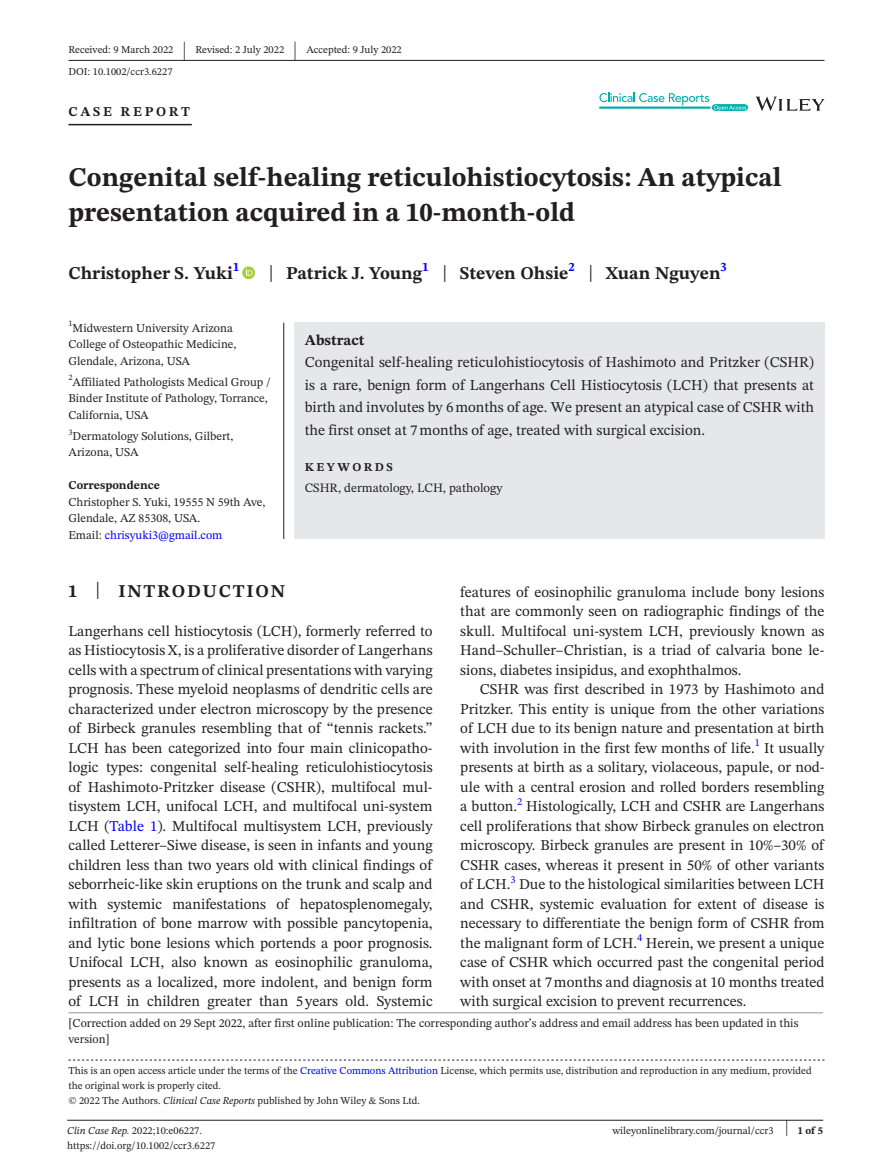
<style>
.page{position:relative;width:893px;height:1174px;background:#fff}
.page>*{position:absolute;margin:0;border:0;box-sizing:border-box;transform-origin:0 0}
.t1{font:700 27px/34.5px "STIX Two Text";color:#231f20}
.t2{font:25.65px "STIX Two Text";color:#231f20;scale:.49 1}
.t3{font:700 18px "STIX Two Text";color:#231f20}
.t4{font:700 18px "STIX Two Text";letter-spacing:.1em;color:#231f20}
.t5{font:15px/19.5px "STIX Two Text";color:#231f20;text-align:justify}
.t6{font:700 15px "STIX Two Text";color:#231f20}
.t7{font:700 13.5px "STIX Two Text";letter-spacing:.2em;color:#231f20}
.t8{font:12.75px "STIX Two Text";color:#231f20}
.t9{font:12px/16.5px "STIX Two Text";color:#231f20}
.t10{font:700 12px "STIX Two Text";color:#231f20}
.t11{font:700 12px "STIX Two Text";letter-spacing:.2em;color:#231f20}
.t12{font:10.5px/15px "STIX Two Text";color:#231f20}
.t13{font:700 10.5px "STIX Two Text";color:#231f20}
.t14{font:10.5px "STIX Two Text";color:#00f}
.t15{font:8.4px "STIX Two Text";color:#231f20}
.s1{font-weight:400;font-size:23.4px}
.s2{color:#00f}
.s3{font-weight:400;font-size:23.7px}
.s4{font-style:italic}
.s5{font-weight:400;font-size:22.2px}
</style>
<div class="page">
<hr style="left:67px;top:1119px;width:756px;height:1px;background:#231f20">
<svg style="left:756px;top:97px;width:68px;height:14px"></svg>
<svg style="left:599px;top:93px;width:149px;height:18px"></svg>
<hr style="left:68px;top:60px;width:756px;height:1px;background:#231f20">
<hr style="left:68px;top:124px;width:124px;height:1px;background:#231f20">
<svg style="left:242px;top:266px;width:13px;height:13px"></svg>
<svg style="left:246px;top:269px;width:7px;height:7px"></svg>
<svg style="left:68px;top:1059px;width:756px;height:1px"></svg>
<hr style="left:283px;top:323px;width:1px;height:216px;background:#231f20">
<div style="left:294px;top:323px;width:530px;height:179px;background:#e6e7e9"></div>
<div style="left:294px;top:501px;width:530px;height:38px;background:#e6e7e9"></div>
<hr style="left:68px;top:1012px;width:755px;height:1px;background:#939598">
<p class="t12" style="left:68px;top:43px;width:106px">Received: 9 March 2022</p>
<h2 class="t2" style="left:183px;top:41px;width:8px">|</h2>
<p class="t12" style="left:196px;top:43px;width:90px">Revised: 2 July 2022</p>
<h2 class="t2" style="left:294px;top:41px;width:8px">|</h2>
<p class="t12" style="left:306px;top:43px;width:97px">Accepted: 9 July 2022</p>
<p class="t12" style="left:68px;top:65px;width:106px">DOI: 10.1002/ccr3.6227</p>
<p class="t7" style="left:68px;top:106px;width:123px">CASE REPORT</p>
<h1 class="t1" style="left:68px;top:162px;width:715px">Congenital self- healing reticulohistiocytosis: An atypical presentation acquired in a 10- month- old</h1>
<p class="t3" style="left:68px;top:266px;width:172px">Christopher S. Yuki <sup>1</sup></p>
<p class="t3" style="left:269px;top:266px;width:460px"><span class="s1">|</span> Patrick J. Young <sup>1</sup> <span class="s1">|</span> Steven Ohsie <sup>2</sup> <span class="s1">|</span> Xuan Nguyen <sup>3</sup></p>
<p class="t9" style="left:68px;top:320px;width:170px"><sup>1</sup> Midwestern University Arizona<br>College of Osteopathic Medicine ,<br>Glendale , Arizona , USA</p>
<p class="t9" style="left:68px;top:374px;width:204px"><sup>2</sup> Affiliated Pathologists Medical Group /<br>Binder Institute of Pathology , Torrance ,<br>California , USA</p>
<p class="t15" style="left:68px;top:428px;width:6px">3</p>
<p class="t9" style="left:68px;top:428px;width:166px;text-indent:4px">Dermatology Solutions , Gilbert ,<br>Arizona , USA</p>
<p class="t10" style="left:68px;top:481px;width:93px">Correspondence</p>
<p class="t9" style="left:68px;top:494px;width:199px">Christopher S. Yuki, 19555 N 59th Ave,<br>Glendale, AZ 85308, USA.<br>Email: <span class="s2">chrisyuki3@gmail.com</span></p>
<p class="t6" style="left:305px;top:334px;width:61px">Abstract</p>
<p class="t5" style="left:305px;top:352px;width:511px;line-height:22.5px">Congenital self- healing reticulohistiocytosis of Hashimoto and Pritzker (CSHR) is a rare, benign form of Langerhans Cell Histiocytosis (LCH) that presents at birth and involutes by 6 months of age. We present an atypical case of CSHR with the first onset at 7 months of age, treated with surgical excision.</p>
<p class="t11" style="left:305px;top:462px;width:90px">KEYWORDS</p>
<p class="t8" style="left:305px;top:482px;width:199px">CSHR , dermatology , LCH , pathology</p>
<p class="t4" style="left:68px;top:584px;width:218px">1 <span class="s3">|</span> INTRODUCTION</p>
<p class="t5" style="left:68px;top:622px;width:366px">Langerhans cell histiocytosis (LCH), formerly referred to as Histiocytosis X, is a proliferative disorder of Langerhans cells with a spectrum of clinical presentations with varying prognosis. These myeloid neoplasms of dendritic cells are characterized under electron microscopy by the presence of Birbeck granules resembling that of “tennis rackets.” LCH has been categorized into four main clinicopatho&shy;logic types: congenital self- healing reticulohistiocytosis of Hashimoto- Pritzker disease (CSHR), multifocal mul&shy;tisystem LCH, unifocal LCH, and multifocal uni- system LCH (<span class="s2">Table 1</span> ). Multifocal multisystem LCH, previously called Letterer– Siwe disease, is seen in infants and young children less than two years old with clinical findings of seborrheic- like skin eruptions on the trunk and scalp and with systemic manifestations of hepatosplenomegaly, infiltration of bone marrow with possible pancytopenia, and lytic bone lesions which portends a poor prognosis.<br>Unifocal LCH, also known as eosinophilic granuloma, presents as a localized, more indolent, and benign form of LCH in children greater than 5 years old. Systemic</p>
<p class="t5" style="left:460px;top:583px;width:366px">features of eosinophilic granuloma include bony lesions that are commonly seen on radiographic findings of the skull. Multifocal uni- system LCH, previously known as Hand– Schuller– Christian, is a triad of calvaria bone le&shy;sions, diabetes insipidus, and exophthalmos.</p>
<p class="t5" style="left:460px;top:680px;width:366px;text-indent:19px">CSHR was first described in 1973 by Hashimoto and Pritzker. This entity is unique from the other variations of LCH due to its benign nature and presentation at birth with involution in the first few months of life.</p>
<p class="t14" style="left:755px;top:738px;width:7px">1</p>
<p class="t5" style="left:460px;top:739px;width:366px;text-indent:304px">It usually presents at birth as a solitary, violaceous, papule, or nod&shy;ule with a central erosion and rolled borders resembling a button.</p>
<p class="t14" style="left:517px;top:797px;width:7px">2</p>
<p class="t5" style="left:460px;top:797px;width:366px;text-indent:66px">Histologically, LCH and CSHR are Langerhans cell proliferations that show Birbeck granules on electron microscopy. Birbeck granules are present in 10%– 30% of CSHR cases, whereas it present in 50% of other variants of LCH.</p>
<p class="t14" style="left:511px;top:875px;width:7px">3</p>
<p class="t5" style="left:460px;top:875px;width:366px;text-indent:59px">Due to the histological similarities between LCH and CSHR, systemic evaluation for extent of disease is necessary to differentiate the benign form of CSHR from the malignant form of LCH.</p>
<p class="t14" style="left:637px;top:933px;width:7px">4</p>
<p class="t5" style="left:460px;top:934px;width:366px;text-indent:186px">Herein, we present a unique case of CSHR which occurred past the congenital period with onset at 7 months and diagnosis at 10 months treated with surgical excision to prevent recurrences.</p>
<p class="t9" style="left:68px;top:1015px;width:731px">[Correction added on 29 Sept 2022, after first online publication: The corresponding author’s address and email address has been updated in this version]</p>
<p class="t12" style="left:68px;top:1063px;width:745px">This is an open access article under the terms of the <span class="s2">Creative Commons Attribution</span> License, which permits use, distribution and reproduction in any medium, provided the original work is properly cited.<br>© 2022 The Authors. <span class="s4">Clinical Case Reports</span> published by John Wiley &amp; Sons Ltd.</p>
<p class="t12" style="left:67px;top:1124px;width:136px"><span class="s4">Clin Case Rep.</span> 2022;10:e06227.</p>
<p class="t13" style="left:785px;top:1126px;width:39px"><span class="s5">|</span> 1 of 5</p>
<p class="t12" style="left:67px;top:1139px;width:150px">https://doi.org/10.1002/ccr3.6227</p>
<p class="t12" style="left:612px;top:1124px;width:163px">wileyonlinelibrary.com/journal/ccr3</p>
</div>
